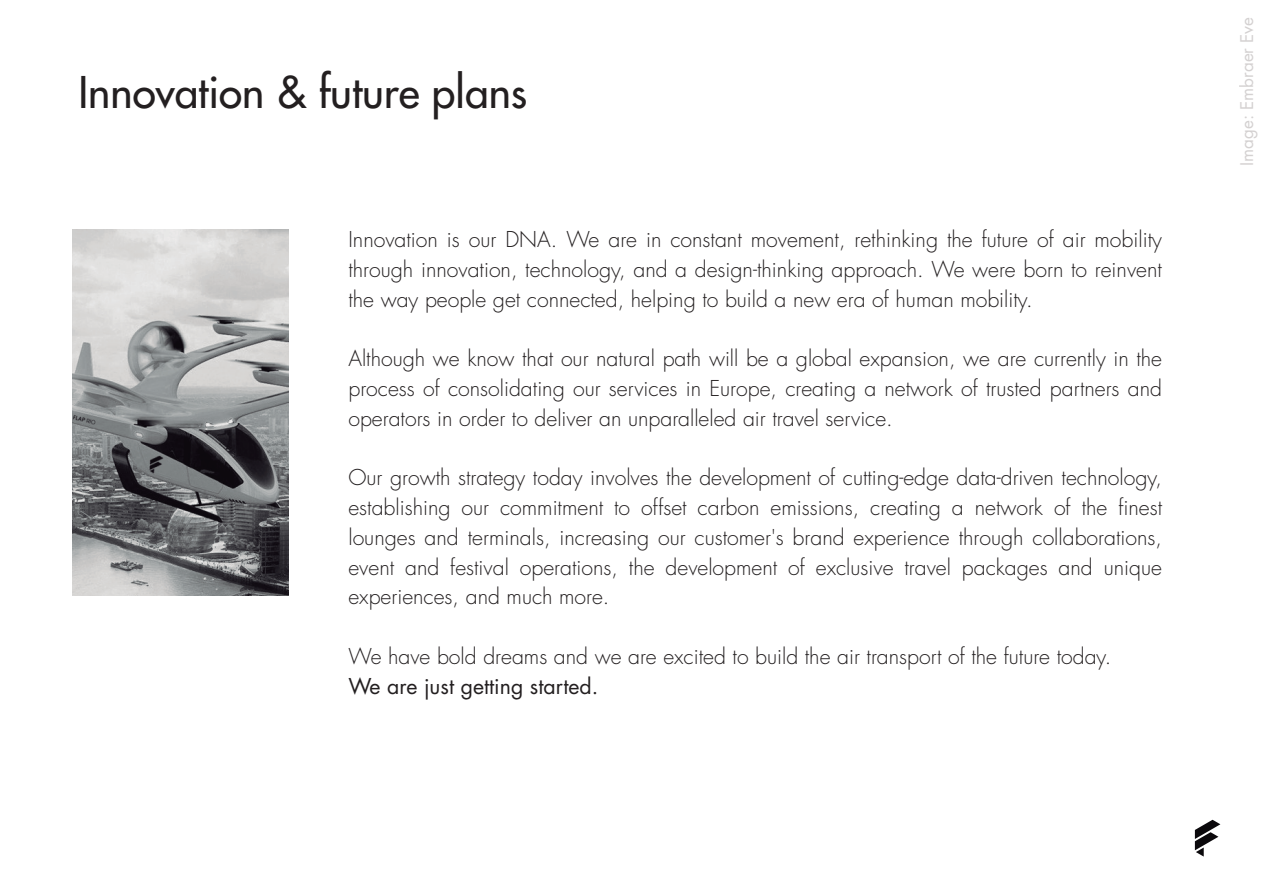
<style>
.page{position:relative;width:1263px;height:893px;background:#fff}
.page>*{position:absolute;margin:0;border:0;box-sizing:border-box;transform-origin:0 0}
.t1{font:500 42.45px "Futura Std";color:#231f20}
.t2{font:300 21.3px/29.7px "Futura Std";color:#231f20;text-align:justify}
.t3{font:21.3px "Futura Std";color:#231f20}
.t4{font:16.95px "Futura Std";color:#d4d1d1}
</style>
<div class="page">
<svg style="left:1195px;top:820px;width:25px;height:37px"></svg>
<img style="left:72px;top:230px;width:217px;height:366px">
<h1 class="t1" style="left:78px;top:66px;width:450px">Innovation &amp; future plans</h1>
<p class="t2" style="left:348px;top:225px;width:815px">Innovation is our DNA. We are in constant movement, rethinking the future of air mobility through innovation, technology, and a design-thinking approach. We were born to reinvent the way people get connected, helping to build a new era of human mobility.</p>
<p class="t2" style="left:348px;top:344px;width:815px">Although we know that our natural path will be a global expansion, we are currently in the process of consolidating our services in Europe, creating a network of trusted partners and operators in order to deliver an unparalleled air travel service.</p>
<p class="t2" style="left:348px;top:463px;width:815px">Our growth strategy today involves the development of cutting-edge data-driven technology, establishing our commitment to offset carbon emissions, creating a network of the finest lounges and terminals, increasing our customer's brand experience through collaborations, event and festival operations, the development of exclusive travel packages and unique experiences, and much more.</p>
<p class="t2" style="left:348px;top:642px;width:764px">We have bold dreams and we are excited to build the air transport of the future today.</p>
<p class="t3" style="left:348px;top:672px;width:251px">We are just getting started.</p>
<p class="t4" style="left:1236px;top:166px;width:151px;rotate:-90deg">Image: Embraer Eve</p>
</div>
